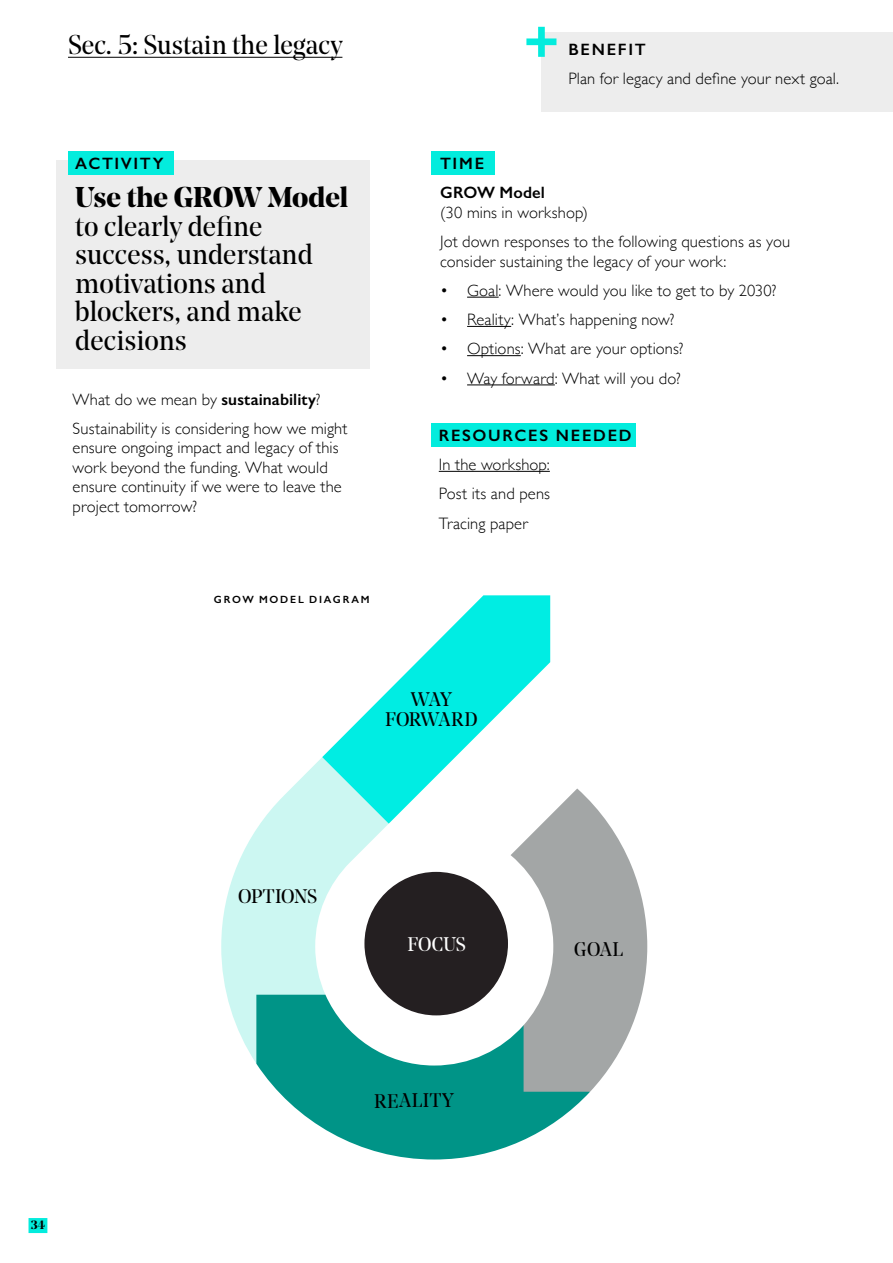
<style>
.page{position:relative;width:893px;height:1263px;background:#fff}
.page>*{position:absolute;margin:0;border:0;box-sizing:border-box;transform-origin:0 0}
.t1{font:600 61.5px "Gill Sans";color:#03ecdd}
.t2{font:28.5px/28.5px "Noe Display";color:#000}
.t3{font:700 28.5px "Noe Display";letter-spacing:-.005em;color:#000}
.t4{font:27px "Noe Display";color:#000}
.t5{font:19.5px/19.6px "Noe Display";letter-spacing:-.025em;color:#000;text-align:center}
.t6{font:19.5px "Noe Display";color:#fff}
.t7{font:300 16.5px/29.2px "Gill Sans";letter-spacing:.005em;color:#000}
.t8{font:600 16.5px "Gill Sans";letter-spacing:.1em;color:#000}
.t9{font:600 16.5px/29.2px "Gill Sans";letter-spacing:.01em;color:#000}
.t10{font:700 12px "Noe Display";color:#000}
.t11{font:600 10.5px "Gill Sans";letter-spacing:.17em;color:#000}
.s1{font-weight:600}
</style>
<div class="page">
<div style="left:541px;top:32px;width:352px;height:80px;background:#ededed"></div>
<div style="left:56px;top:160px;width:314px;height:209px;background:#ededed"></div>
<div style="left:68px;top:151px;width:105px;height:24px;background:#03ecdd"></div>
<div style="left:431px;top:423px;width:205px;height:23px;background:#03ecdd"></div>
<hr style="left:439px;top:471px;width:111px;height:1px;background:#000">
<div style="left:431px;top:151px;width:64px;height:24px;background:#03ecdd"></div>
<hr style="left:467px;top:297px;width:32px;height:1px;background:#000">
<hr style="left:467px;top:326px;width:44px;height:1px;background:#000">
<hr style="left:467px;top:355px;width:54px;height:1px;background:#000">
<hr style="left:467px;top:384px;width:88px;height:1px;background:#000">
<hr style="left:68px;top:57px;width:274px;height:1px;background:#000">
<svg style="left:221px;top:757px;width:168px;height:306px;fill:#ccf7f2"></svg>
<svg style="left:322px;top:595px;width:228px;height:229px"></svg>
<svg style="left:256px;top:995px;width:334px;height:164px;fill:#009487"></svg>
<svg style="left:511px;top:788px;width:136px;height:304px"></svg>
<div style="left:364px;top:872px;width:144px;height:143px;background:#241f21;border-radius:50%"></div>
<div style="left:29px;top:1218px;width:18px;height:15px;background:#03ecdd"></div>
<h3 class="t4" style="left:68px;top:28px;width:276px">Sec. 5: Sustain the legacy</h3>
<p class="t8" style="left:75px;top:154px;width:90px">ACTIVITY</p>
<h2 class="t3" style="left:75px;top:179px;width:275px">Use the GROW Model</h2>
<h2 class="t2" style="left:75px;top:211px;width:239px">to clearly define success, understand motivations and blockers, and make decisions</h2>
<p class="t7" style="left:73px;top:384px;width:276px">What do we mean by <span class="s1">sustainability</span>?<br>Sustainability is considering how we might</p>
<p class="t7" style="left:73px;top:437px;width:271px;line-height:19.5px">ensure ongoing impact and legacy of this work beyond the funding. What would ensure continuity if we were to leave the project tomorrow?</p>
<p class="t11" style="left:214px;top:593px;width:157px">GROW MODEL DIAGRAM</p>
<h1 class="t1" style="left:523px;top:6px;width:37px">+</h1>
<p class="t8" style="left:568px;top:39px;width:79px">BENEFIT</p>
<p class="t7" style="left:568px;top:63px;width:272px">Plan for legacy and define your next goal.</p>
<p class="t9" style="left:440px;top:149px;width:106px">TIME<br>GROW Model</p>
<p class="t7" style="left:440px;top:197px;width:351px">(30 mins in workshop)<br>Jot down responses to the following questions as you</p>
<p class="t7" style="left:440px;top:246px;width:288px">consider sustaining the legacy of your work:</p>
<p class="t7" style="left:440px;top:275px;width:338px">• Goal: Where would you like to get to by 2030?</p>
<p class="t7" style="left:440px;top:304px;width:236px">• Reality: What’s happening now?</p>
<p class="t7" style="left:440px;top:334px;width:245px">• Options: What are your options?</p>
<p class="t7" style="left:440px;top:363px;width:242px">• Way forward: What will you do?</p>
<p class="t8" style="left:439px;top:425px;width:194px">RESOURCES NEEDED</p>
<p class="t7" style="left:439px;top:449px;width:113px;text-align:justify">In the workshop:<br>Post its and pens Tracing paper</p>
<p class="t5" style="left:385px;top:689px;width:94px">WAY<br>FORWARD</p>
<p class="t10" style="left:31px;top:1216px;width:16px">34</p>
<p class="t5" style="left:238px;top:887px;width:80px">OPTIONS</p>
<p class="t6" style="left:407px;top:932px;width:60px;rotate:-1deg">FOCUS</p>
<p class="t5" style="left:574px;top:939px;width:51px;rotate:-1deg">GOAL</p>
<p class="t5" style="left:374px;top:1091px;width:81px;rotate:-1deg">REALITY</p>
</div>
